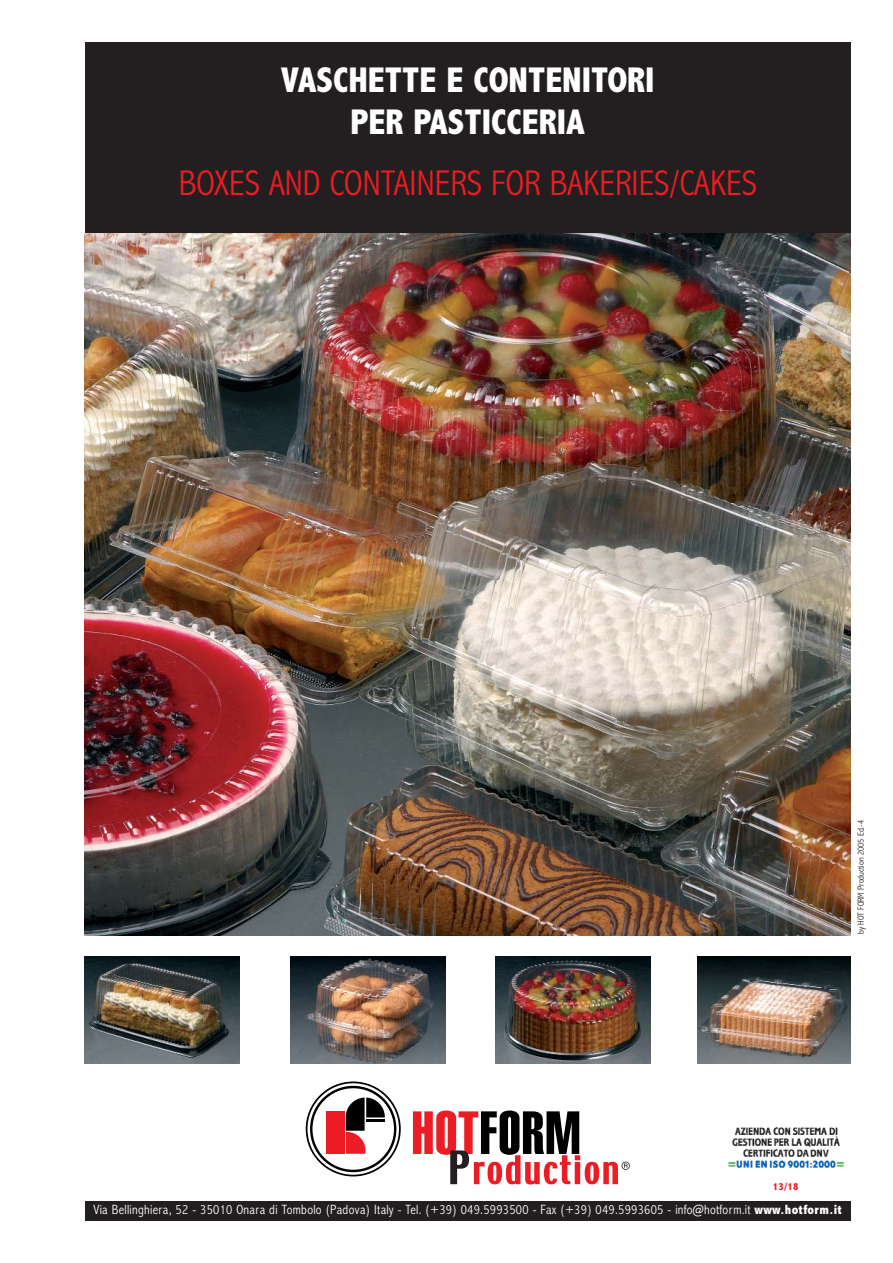
<style>
.page{position:relative;width:893px;height:1263px;background:#fff}
.page>*{position:absolute;margin:0;border:0;box-sizing:border-box;transform-origin:0 0}
.t1{font:800 condensed 36px/42px "Abadi";color:#fff;text-align:center}
.t2{font:300 condensed 36px "Abadi";color:#ed1c24}
.t3{font:300 condensed 13.5px "Abadi";letter-spacing:.025em;color:#fff}
.t4{font:800 condensed 10.5px "Abadi";color:#ed1c24}
.t5{font:300 condensed 9px "Abadi";color:#231f20}
.s1{font-weight:800}
</style>
<div class="page">
<div style="left:85px;top:43px;width:765px;height:191px;background:#231f20"></div>
<img style="left:728px;top:1127px;width:117px;height:41px">
<div style="left:85px;top:1201px;width:765px;height:19px;background:#231f20"></div>
<div style="left:326px;top:1111px;width:18px;height:43px;background:#ed1c24"></div>
<svg style="left:346px;top:1098px;width:39px;height:56px"></svg>
<hr style="left:366px;top:1119px;width:19px;height:3px;background:#000">
<div style="left:306px;top:1082px;width:95px;height:94px;border:2px solid #000;border-radius:50%"></div>
<div style="left:310px;top:1086px;width:86px;height:86px;border:2px solid #000;border-radius:50%"></div>
<svg style="left:413px;top:1111px;width:216px;height:74px"></svg>
<img style="left:85px;top:234px;width:765px;height:702px">
<img style="left:85px;top:957px;width:154px;height:106px">
<img style="left:291px;top:957px;width:154px;height:106px">
<img style="left:496px;top:957px;width:154px;height:106px">
<img style="left:697px;top:957px;width:153px;height:106px">
<h1 class="t1" style="left:281px;top:62px;width:375px">VASCHETTE E CONTENITORI<br>PER PASTICCERIA</h1>
<h1 class="t2" style="left:179px;top:171px;width:579px">BOXES AND CONTAINERS FOR BAKERIES/CAKES</h1>
<p class="t5" style="left:857px;top:934px;width:115px;rotate:-90deg">by HOT FORM Production 2005 Ed.-4</p>
<p class="t4" style="left:773px;top:1183px;width:27px">13/18</p>
<p class="t3" style="left:93px;top:1205px;width:750px">Via Bellinghiera, 52 - 35010 Onara di Tombolo (Padova) Italy - Tel. (+39) 049.5993500 - Fax (+39) 049.5993605 - info@hotform.it <span class="s1">www.hotform.it</span></p>
</div>
